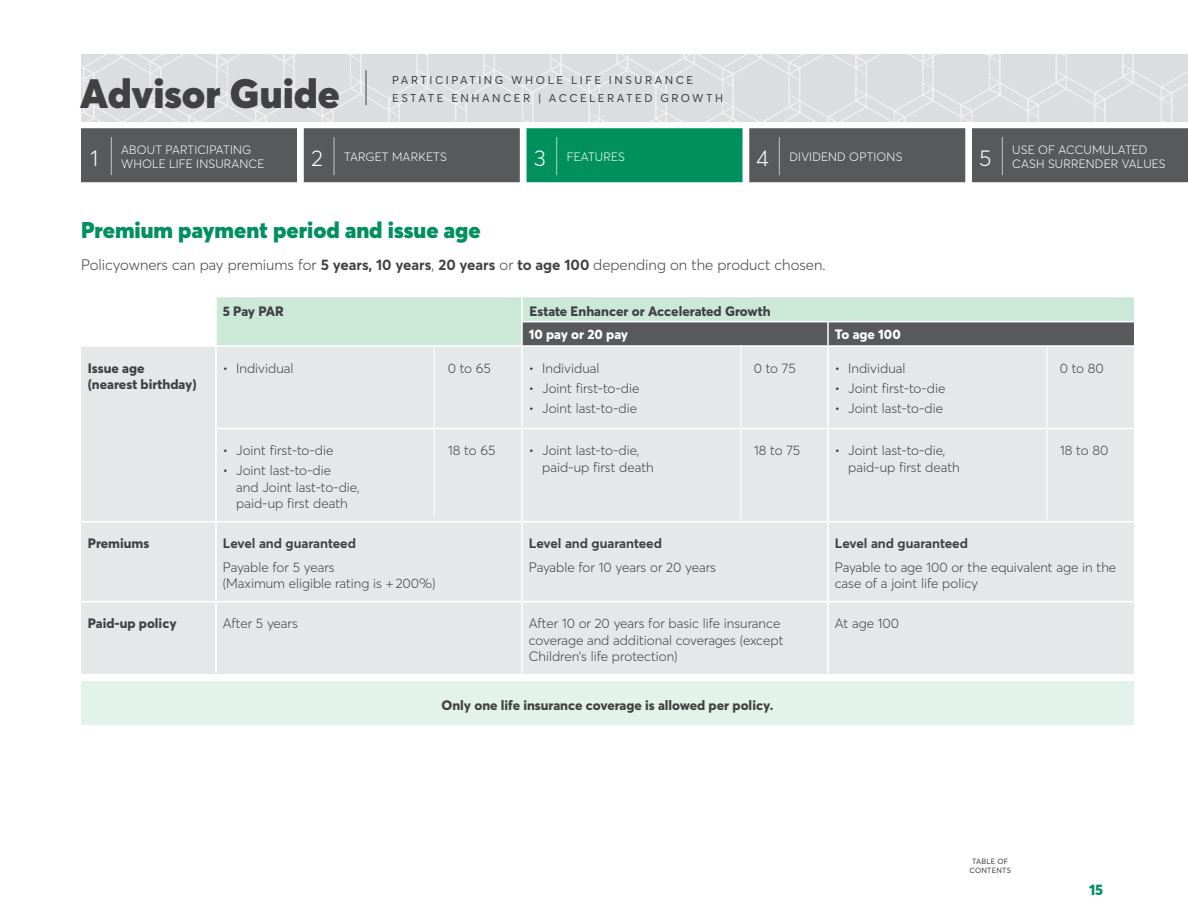
<style>
.page{position:relative;width:1188px;height:918px;background:#fff}
.page>*{position:absolute;margin:0;border:0;box-sizing:border-box;transform-origin:0 0}
.t1{font:300 44.7px "Desjardins Sans";color:#fff;scale:.29 1}
.t2{font:900 40.5px "Desjardins Sans";color:#414042}
.t3{font:900 22.5px "Desjardins Sans";color:#00905e}
.t4{font:300 22.5px "Desjardins Sans";color:#fff}
.t5{font:300 15px "Desjardins Sans";color:#414042}
.t6{font:800 15px "Desjardins Sans";color:#00905e}
.t7{font:300 13.5px/16.5px "Desjardins Sans";color:#414042}
.t8{font:800 13.5px/16.5px "Desjardins Sans";color:#414042}
.t9{font:700 13.5px "Desjardins Sans";color:#414042}
.t10{font:800 13.5px "Desjardins Sans";color:#fff}
.t11{font:300 12px/14.4px "Desjardins Sans";letter-spacing:.01em;color:#fff}
.t12{font:11.25px/18px "Desjardins Sans";letter-spacing:.225em;color:#414042}
.t13{font:7.5px/9px "Desjardins Sans";letter-spacing:.025em;color:#414042;text-align:center}
.s1{font-size:44.7px}
.s2{font-weight:700}
.s3{color:#e6e7e8}
</style>
<div class="page">
<svg style="left:81px;top:54px;width:1107px;height:68px;background:#dddedf"></svg>
<hr style="left:366px;top:70px;width:1px;height:35px;background:#414042">
<div style="left:81px;top:128px;width:216px;height:54px;background:#58595b"></div>
<div style="left:304px;top:128px;width:216px;height:54px;background:#58595b"></div>
<div style="left:749px;top:128px;width:216px;height:54px;background:#58595b"></div>
<div style="left:972px;top:128px;width:216px;height:54px;background:#58595b"></div>
<div style="left:527px;top:128px;width:216px;height:54px;background:#00905e"></div>
<div style="left:216px;top:297px;width:306px;height:49px;background:#cbe8d9"></div>
<div style="left:523px;top:322px;width:611px;height:23px;background:#58595b"></div>
<div style="left:81px;top:347px;width:1053px;height:327px;background:#e6e7e8"></div>
<hr style="left:828px;top:428px;width:306px;height:1px;background:#fff">
<hr style="left:827px;top:297px;width:2px;height:48px;background:#fff">
<hr style="left:827px;top:347px;width:2px;height:81px;background:#fff">
<hr style="left:215px;top:429px;width:2px;height:92px;background:#fff">
<hr style="left:521px;top:429px;width:2px;height:92px;background:#fff">
<hr style="left:827px;top:429px;width:2px;height:92px;background:#fff">
<hr style="left:81px;top:521px;width:135px;height:1px;background:#fff">
<hr style="left:81px;top:601px;width:135px;height:1px;background:#fff">
<hr style="left:216px;top:521px;width:306px;height:1px;background:#fff">
<hr style="left:215px;top:522px;width:2px;height:79px;background:#fff">
<hr style="left:522px;top:521px;width:306px;height:1px;background:#fff">
<hr style="left:521px;top:522px;width:2px;height:79px;background:#fff">
<hr style="left:216px;top:601px;width:306px;height:1px;background:#fff">
<hr style="left:215px;top:602px;width:2px;height:72px;background:#fff">
<hr style="left:522px;top:601px;width:306px;height:1px;background:#fff">
<hr style="left:521px;top:602px;width:2px;height:72px;background:#fff">
<hr style="left:828px;top:521px;width:306px;height:1px;background:#fff">
<hr style="left:827px;top:522px;width:2px;height:79px;background:#fff">
<hr style="left:828px;top:601px;width:306px;height:1px;background:#fff">
<hr style="left:827px;top:602px;width:2px;height:72px;background:#fff">
<hr style="left:215px;top:297px;width:2px;height:48px;background:#fff">
<hr style="left:521px;top:297px;width:2px;height:48px;background:#fff">
<hr style="left:216px;top:345px;width:306px;height:2px;background:#fff">
<hr style="left:215px;top:347px;width:2px;height:81px;background:#fff">
<hr style="left:521px;top:347px;width:2px;height:81px;background:#fff">
<hr style="left:215px;top:428px;width:307px;height:1px;background:#fff">
<hr style="left:522px;top:428px;width:306px;height:1px;background:#fff">
<div style="left:81px;top:681px;width:1053px;height:44px;background:#e3f2ea"></div>
<div style="left:522px;top:296px;width:613px;height:26px;background:#cbe8d9"></div>
<div style="left:521px;top:296px;width:614px;height:26px;border:2px solid #fff"></div>
<hr style="left:740px;top:346px;width:1px;height:173px;background:#fff">
<hr style="left:1046px;top:346px;width:1px;height:173px;background:#fff">
<hr style="left:434px;top:346px;width:1px;height:172px;background:#fff">
<h2 class="t2" style="left:80px;top:67px;width:261px">Advisor Guide</h2>
<p class="t12" style="left:392px;top:71px;width:333px">PARTICIPATING WHOLE LIFE INSURANCE<br>ESTATE ENHANCER | ACCELERATED GROWTH</p>
<h3 class="t4" style="left:90px;top:145px;width:24px">1 <span class="s1">|</span></h3>
<p class="t11" style="left:121px;top:142px;width:145px">ABOUT PARTICIPATING<br>WHOLE LIFE INSURANCE</p>
<h3 class="t4" style="left:311px;top:145px;width:26px">2 <span class="s1">|</span></h3>
<p class="t1" style="left:555px;top:128px;width:13px">|</p>
<p class="t4" style="left:534px;top:145px;width:13px">3</p>
<p class="t11" style="left:344px;top:150px;width:104px">TARGET MARKETS</p>
<p class="t11" style="left:567px;top:150px;width:60px">FEATURES</p>
<h3 class="t4" style="left:756px;top:145px;width:26px">4 <span class="s1">|</span></h3>
<p class="t11" style="left:790px;top:150px;width:114px">DIVIDEND OPTIONS</p>
<h3 class="t4" style="left:979px;top:145px;width:26px">5 <span class="s1">|</span></h3>
<p class="t11" style="left:1012px;top:142px;width:137px">USE OF ACCUMULATED</p>
<p class="t11" style="left:1012px;top:157px;width:155px">CASH SURRENDER VALUES</p>
<h3 class="t3" style="left:81px;top:216px;width:401px">Premium payment period and issue age</h3>
<p class="t5" style="left:81px;top:255px;width:746px">Policyowners can pay premiums for <span class="s2">5 years, 10 years</span>, <span class="s2">20 years</span> or <span class="s2">to age 100</span> depending on the product chosen.</p>
<p class="t8" style="left:223px;top:303px;width:63px">5 Pay PAR</p>
<p class="t10" style="left:529px;top:326px;width:101px">10 pay or 20 pay</p>
<p class="t10" style="left:835px;top:326px;width:68px">To age 100</p>
<p class="t7" style="left:223px;top:360px;width:72px">• Individual</p>
<p class="t7" style="left:448px;top:360px;width:45px">0 to 65</p>
<p class="t7" style="left:529px;top:360px;width:72px">• Individual</p>
<p class="t7" style="left:754px;top:360px;width:43px">0 to 75</p>
<p class="t7" style="left:529px;top:380px;width:112px">• Joint first-to-die</p>
<p class="t7" style="left:529px;top:400px;width:110px">• Joint last-to-die</p>
<p class="t8" style="left:530px;top:303px;width:243px">Estate Enhancer or Accelerated Growth</p>
<p class="t7" style="left:835px;top:360px;width:72px">• Individual</p>
<p class="t7" style="left:1060px;top:360px;width:46px">0 to 80</p>
<p class="t7" style="left:835px;top:380px;width:112px">• Joint first-to-die</p>
<p class="t7" style="left:835px;top:400px;width:110px">• Joint last-to-die</p>
<p class="t8" style="left:88px;top:359px;width:110px">Issue age (nearest birthday)</p>
<p class="t7" style="left:223px;top:442px;width:112px">• Joint first-to-die</p>
<p class="t7" style="left:236px;top:462px;width:164px;text-indent:-14px">• Joint last-to-die<br>and Joint last-to-die, paid-up first death <span class="s3">18 to 65</span></p>
<p class="t8" style="left:88px;top:535px;width:63px">Premiums</p>
<p class="t9" style="left:223px;top:535px;width:135px">Level and guaranteed</p>
<p class="t7" style="left:223px;top:559px;width:214px">Payable for 5 years<br>(Maximum eligible rating is + 200%)</p>
<p class="t7" style="left:542px;top:442px;width:113px;text-indent:-14px">• Joint last-to-die, paid-up first death</p>
<p class="t7" style="left:848px;top:442px;width:113px;text-indent:-14px">• Joint last-to-die, paid-up first death</p>
<p class="t7" style="left:448px;top:442px;width:49px">18 to 65</p>
<p class="t7" style="left:754px;top:442px;width:47px">18 to 75</p>
<p class="t7" style="left:1060px;top:442px;width:50px">18 to 80</p>
<p class="t9" style="left:529px;top:535px;width:135px">Level and guaranteed</p>
<p class="t7" style="left:529px;top:559px;width:189px">Payable for 10 years or 20 years</p>
<p class="t9" style="left:835px;top:535px;width:135px">Level and guaranteed</p>
<p class="t7" style="left:835px;top:559px;width:283px">Payable to age 100 or the equivalent age in the case of a joint life policy</p>
<p class="t8" style="left:88px;top:615px;width:90px">Paid-up policy</p>
<p class="t7" style="left:223px;top:615px;width:77px">After 5 years</p>
<p class="t7" style="left:529px;top:615px;width:256px">After 10 or 20 years for basic life insurance coverage and additional coverages (except<br>Children’s life protection)</p>
<p class="t7" style="left:835px;top:615px;width:66px">At age 100</p>
<p class="t8" style="left:442px;top:696px;width:333px">Only one life insurance coverage is allowed per policy.</p>
<p class="t13" style="left:970px;top:856px;width:43px">TABLE OF<br>CONTENTS</p>
<p class="t6" style="left:1089px;top:880px;width:16px">15</p>
</div>
